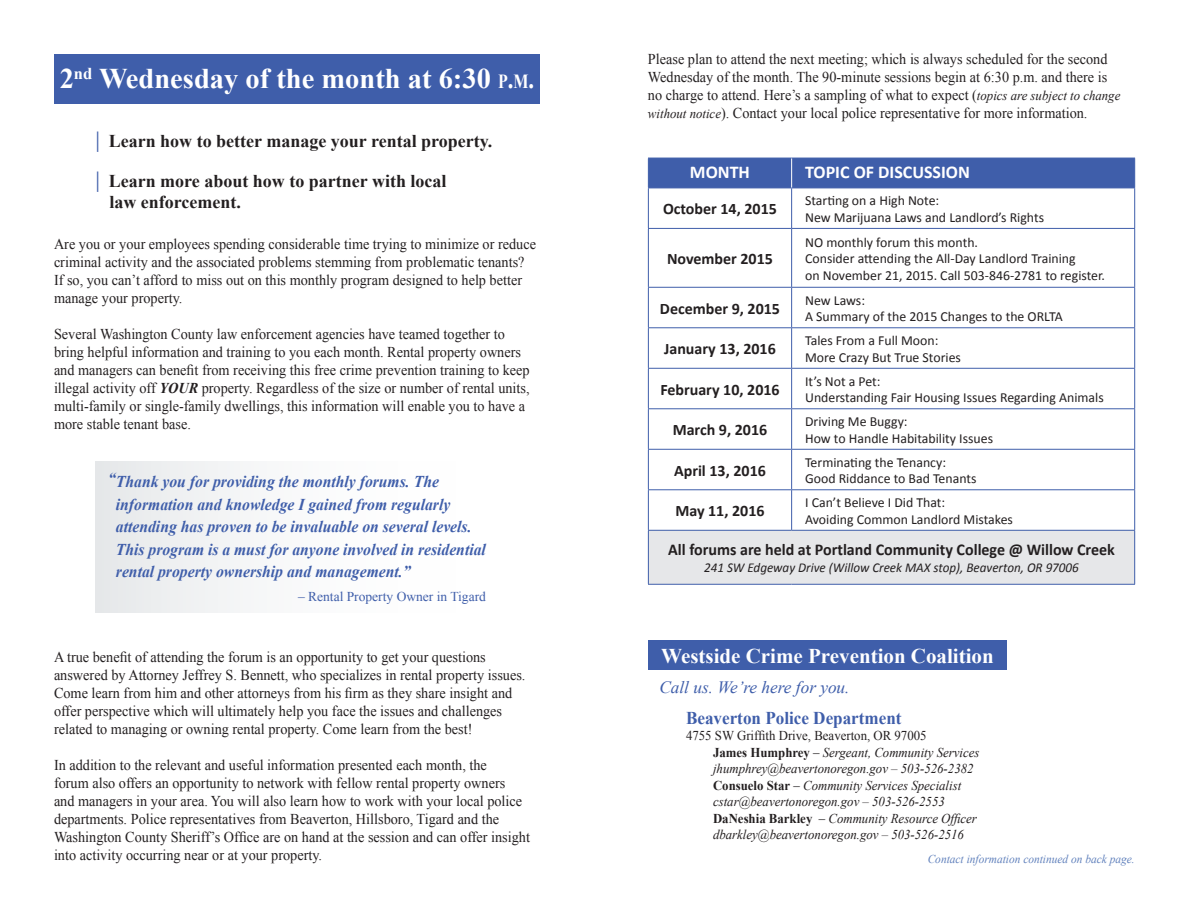
<style>
.page{position:relative;width:1188px;height:918px;background:#fff}
.page>*{position:absolute;margin:0;border:0;box-sizing:border-box;transform-origin:0 0}
.t1{font:700 28.5px "Times New Roman";color:#fff}
.t2{font:700 21px "Times New Roman";color:#fff}
.t3{font:700 18px/21.6px "Times New Roman";color:#231f20}
.t4{font:700 18px "Times New Roman";color:#3f5eaa;scale:.95 1}
.t5{font:700 18px "Calibri";color:#fff}
.t6{font:italic 17.25px "Times New Roman";color:#3f5eaa}
.t7{font:italic 700 16.5px/22.5px "Times New Roman";color:#3f5eaa;scale:.95 1}
.t8{font:700 16.5px "Calibri";color:#231f20}
.t9{font:700 16.05px "Calibri";color:#231f20}
.t10{font:15px/18px "Times New Roman";color:#231f20;scale:.95 1}
.t11{font:13.8px/16.5px "Calibri";color:#231f20}
.t12{font:italic 13.5px/16.5px "Times New Roman";color:#231f20;scale:.95 1}
.t13{font:italic 13.5px "Calibri";color:#231f20}
.t14{font:13.5px "Times New Roman";color:#3f5eaa}
.t15{font:italic 12px "Times New Roman";color:#6282bd;scale:.95 1}
.s1{font-size:19.95px}
.s2{font-style:inherit}
.s3{font-size:22.5px;color:#3f5eaa}
.s4{font-weight:700;font-style:italic}
.s5{font-style:italic;font-size:13.5px}
.s6{font-style:normal}
.s7{font-weight:700;font-style:normal}
</style>
<div class="page">
<div style="left:96px;top:461px;width:402px;height:152px;background:linear-gradient(to right,#e9ebed,#fff)"></div>
<div style="left:54px;top:54px;width:486px;height:50px;background:#3f5eaa"></div>
<div style="left:648px;top:640px;width:359px;height:30px;background:#3f5eaa"></div>
<div style="left:649px;top:159px;width:485px;height:29px;background:#3f5eaa"></div>
<div style="left:648px;top:530px;width:487px;height:54px;background:#e6e7e9"></div>
<hr style="left:648px;top:158px;width:144px;height:1px;background:#3f5eaa">
<hr style="left:648px;top:158px;width:1px;height:30px;background:#3f5eaa">
<hr style="left:792px;top:158px;width:343px;height:1px;background:#3f5eaa">
<hr style="left:1134px;top:158px;width:1px;height:30px;background:#3f5eaa">
<hr style="left:648px;top:188px;width:144px;height:1px;background:#3f5eaa">
<hr style="left:648px;top:188px;width:1px;height:40px;background:#3f5eaa">
<hr style="left:792px;top:188px;width:343px;height:1px;background:#3f5eaa">
<hr style="left:791px;top:188px;width:1px;height:40px;background:#3f5eaa">
<hr style="left:1134px;top:188px;width:1px;height:40px;background:#3f5eaa">
<hr style="left:648px;top:228px;width:144px;height:1px;background:#3f5eaa">
<hr style="left:648px;top:229px;width:1px;height:58px;background:#3f5eaa">
<hr style="left:792px;top:228px;width:343px;height:1px;background:#3f5eaa">
<hr style="left:791px;top:229px;width:1px;height:58px;background:#3f5eaa">
<hr style="left:1134px;top:229px;width:1px;height:58px;background:#3f5eaa">
<hr style="left:648px;top:287px;width:144px;height:1px;background:#3f5eaa">
<hr style="left:648px;top:288px;width:1px;height:39px;background:#3f5eaa">
<hr style="left:792px;top:287px;width:343px;height:1px;background:#3f5eaa">
<hr style="left:791px;top:288px;width:1px;height:39px;background:#3f5eaa">
<hr style="left:1134px;top:288px;width:1px;height:39px;background:#3f5eaa">
<hr style="left:648px;top:327px;width:144px;height:1px;background:#3f5eaa">
<hr style="left:648px;top:328px;width:1px;height:40px;background:#3f5eaa">
<hr style="left:792px;top:327px;width:343px;height:1px;background:#3f5eaa">
<hr style="left:791px;top:328px;width:1px;height:40px;background:#3f5eaa">
<hr style="left:1134px;top:328px;width:1px;height:40px;background:#3f5eaa">
<hr style="left:648px;top:368px;width:144px;height:1px;background:#3f5eaa">
<hr style="left:648px;top:369px;width:1px;height:39px;background:#3f5eaa">
<hr style="left:792px;top:368px;width:343px;height:1px;background:#3f5eaa">
<hr style="left:791px;top:369px;width:1px;height:39px;background:#3f5eaa">
<hr style="left:1134px;top:369px;width:1px;height:39px;background:#3f5eaa">
<hr style="left:648px;top:408px;width:144px;height:1px;background:#3f5eaa">
<hr style="left:648px;top:409px;width:1px;height:40px;background:#3f5eaa">
<hr style="left:792px;top:408px;width:343px;height:1px;background:#3f5eaa">
<hr style="left:791px;top:409px;width:1px;height:40px;background:#3f5eaa">
<hr style="left:1134px;top:409px;width:1px;height:40px;background:#3f5eaa">
<hr style="left:648px;top:449px;width:144px;height:1px;background:#3f5eaa">
<hr style="left:648px;top:450px;width:1px;height:39px;background:#3f5eaa">
<hr style="left:792px;top:449px;width:343px;height:1px;background:#3f5eaa">
<hr style="left:791px;top:450px;width:1px;height:39px;background:#3f5eaa">
<hr style="left:1134px;top:450px;width:1px;height:39px;background:#3f5eaa">
<hr style="left:648px;top:489px;width:144px;height:1px;background:#3f5eaa">
<hr style="left:648px;top:490px;width:1px;height:40px;background:#3f5eaa">
<hr style="left:792px;top:489px;width:343px;height:1px;background:#3f5eaa">
<hr style="left:791px;top:490px;width:1px;height:40px;background:#3f5eaa">
<hr style="left:1134px;top:490px;width:1px;height:40px;background:#3f5eaa">
<hr style="left:648px;top:530px;width:144px;height:1px;background:#3f5eaa">
<hr style="left:648px;top:531px;width:1px;height:53px;background:#3f5eaa">
<hr style="left:792px;top:530px;width:343px;height:1px;background:#3f5eaa">
<hr style="left:1134px;top:531px;width:1px;height:53px;background:#3f5eaa">
<hr style="left:648px;top:584px;width:144px;height:1px;background:#3f5eaa">
<hr style="left:792px;top:584px;width:343px;height:1px;background:#3f5eaa">
<hr style="left:791px;top:158px;width:1px;height:30px;background:#fff">
<h1 class="t1" style="left:60px;top:59px;width:476px">2<sup>nd</sup> Wednesday of the month at 6:30 <span class="s1">p</span><span class="s2">.</span><span class="s1">m</span><span class="s2">.</span></h1>
<p class="t3" style="left:96px;top:130px;width:398px"><span class="s3">|</span> Learn how to better manage your rental property.</p>
<p class="t3" style="left:109px;top:169px;width:339px;text-indent:-14px"><span class="s3">|</span> Learn more about how to partner with local law enforcement.</p>
<p class="t10" style="left:54px;top:235px;width:509px">Are you or your employees spending considerable time trying to minimize or reduce criminal activity and the associated problems stemming from problematic tenants?<br>If so, you can’t afford to miss out on this monthly program designed to help better manage your property.</p>
<p class="t10" style="left:54px;top:325px;width:502px">Several Washington County law enforcement agencies have teamed together to bring helpful information and training to you each month. Rental property owners and managers can benefit from receiving this free crime prevention training to keep illegal activity off <span class="s4">YOUR</span> property. Regardless of the size or number of rental units, multi-family or single-family dwellings, this information will enable you to have a more stable tenant base.</p>
<p class="t7" style="left:116px;top:470px;width:391px;text-indent:-8px">“Thank you for providing the monthly forums. The information and knowledge I gained from regularly attending has proven to be invaluable on several levels.<br>This program is a must for anyone involved in residential rental property ownership and management.”</p>
<p class="t14" style="left:298px;top:588px;width:189px">– Rental Property Owner in Tigard</p>
<p class="t10" style="left:54px;top:647px;width:498px">A true benefit of attending the forum is an opportunity to get your questions answered by Attorney Jeffrey S. Bennett, who specializes in rental property issues.<br>Come learn from him and other attorneys from his firm as they share insight and offer perspective which will ultimately help you face the issues and challenges related to managing or owning rental property. Come learn from the best!</p>
<p class="t10" style="left:54px;top:755px;width:503px">In addition to the relevant and useful information presented each month, the<br>forum also offers an opportunity to network with fellow rental property owners<br>and managers in your area. You will also learn how to work with your local police departments. Police representatives from Beaverton, Hillsboro, Tigard and the Washington County Sheriff’s Office are on hand at the session and can offer insight into activity occurring near or at your property.</p>
<p class="t10" style="left:648px;top:50px;width:499px">Please plan to attend the next meeting; which is always scheduled for the second Wednesday of the month. The 90-minute sessions begin at 6:30 p.m. and there is no charge to attend. Here’s a sampling of what to expect (<span class="s5">topics are subject to change without notice</span>). Contact your local police representative for more information.</p>
<p class="t5" style="left:690px;top:161px;width:62px">MONTH</p>
<p class="t5" style="left:805px;top:161px;width:166px">TOPIC OF DISCUSSION</p>
<p class="t9" style="left:663px;top:199px;width:115px">October 14, 2015</p>
<p class="t11" style="left:805px;top:192px;width:240px">Starting on a High Note:<br>New Marijuana Laws and Landlord’s Rights</p>
<p class="t9" style="left:667px;top:248px;width:107px">November 2015</p>
<p class="t11" style="left:805px;top:234px;width:301px">NO monthly forum this month.<br>Consider attending the All-Day Landlord Training<br>on November 21, 2015. Call 503-846-2781 to register.</p>
<p class="t9" style="left:660px;top:298px;width:122px">December 9, 2015</p>
<p class="t11" style="left:805px;top:292px;width:259px">New Laws:<br>A Summary of the 2015 Changes to the ORLTA</p>
<p class="t9" style="left:664px;top:339px;width:113px">January 13, 2016</p>
<p class="t11" style="left:805px;top:332px;width:157px">Tales From a Full Moon:<br>More Crazy But True Stories</p>
<p class="t9" style="left:660px;top:379px;width:121px">February 10, 2016</p>
<p class="t11" style="left:805px;top:373px;width:300px">It’s Not a Pet:<br>Understanding Fair Housing Issues Regarding Animals</p>
<p class="t9" style="left:673px;top:420px;width:96px">March 9, 2016</p>
<p class="t11" style="left:805px;top:413px;width:190px">Driving Me Buggy:<br>How to Handle Habitability Issues</p>
<p class="t9" style="left:674px;top:460px;width:93px">April 13, 2016</p>
<p class="t11" style="left:805px;top:454px;width:173px">Terminating the Tenancy:<br>Good Riddance to Bad Tenants</p>
<p class="t9" style="left:675px;top:501px;width:91px">May 11, 2016</p>
<p class="t11" style="left:805px;top:494px;width:209px">I Can’t Believe I Did That:<br>Avoiding Common Landlord Mistakes</p>
<p class="t8" style="left:668px;top:539px;width:448px">All forums are held at Portland Community College @ Willow Creek</p>
<p class="t13" style="left:704px;top:558px;width:376px">241 SW Edgeway Drive (Willow Creek MAX stop), Beaverton, OR 97006</p>
<h2 class="t2" style="left:661px;top:641px;width:334px">Westside Crime Prevention Coalition</h2>
<p class="t6" style="left:659px;top:675px;width:192px">Call us. We’re here for you.</p>
<p class="t4" style="left:686px;top:705px;width:228px">Beaverton Police Department</p>
<p class="t12" style="left:713px;top:727px;width:282px;text-indent:-27px"><span class="s6">4755 SW Griffith Drive, Beaverton, OR 97005<br></span><span class="s7">James Humphrey</span> <span class="s6">–</span> Sergeant, Community Services jhumphrey@beavertonoregon.gov – 503-526-2382<br><span class="s7">Consuelo Star</span> <span class="s6">–</span> Community Services Specialist cstar@beavertonoregon.gov – 503-526-2553<br><span class="s7">DaNeshia Barkley</span> <span class="s6">–</span> Community Resource Officer dbarkley@beavertonoregon.gov – 503-526-2516</p>
<p class="t15" style="left:928px;top:851px;width:219px">Contact information continued on back page.</p>
</div>
